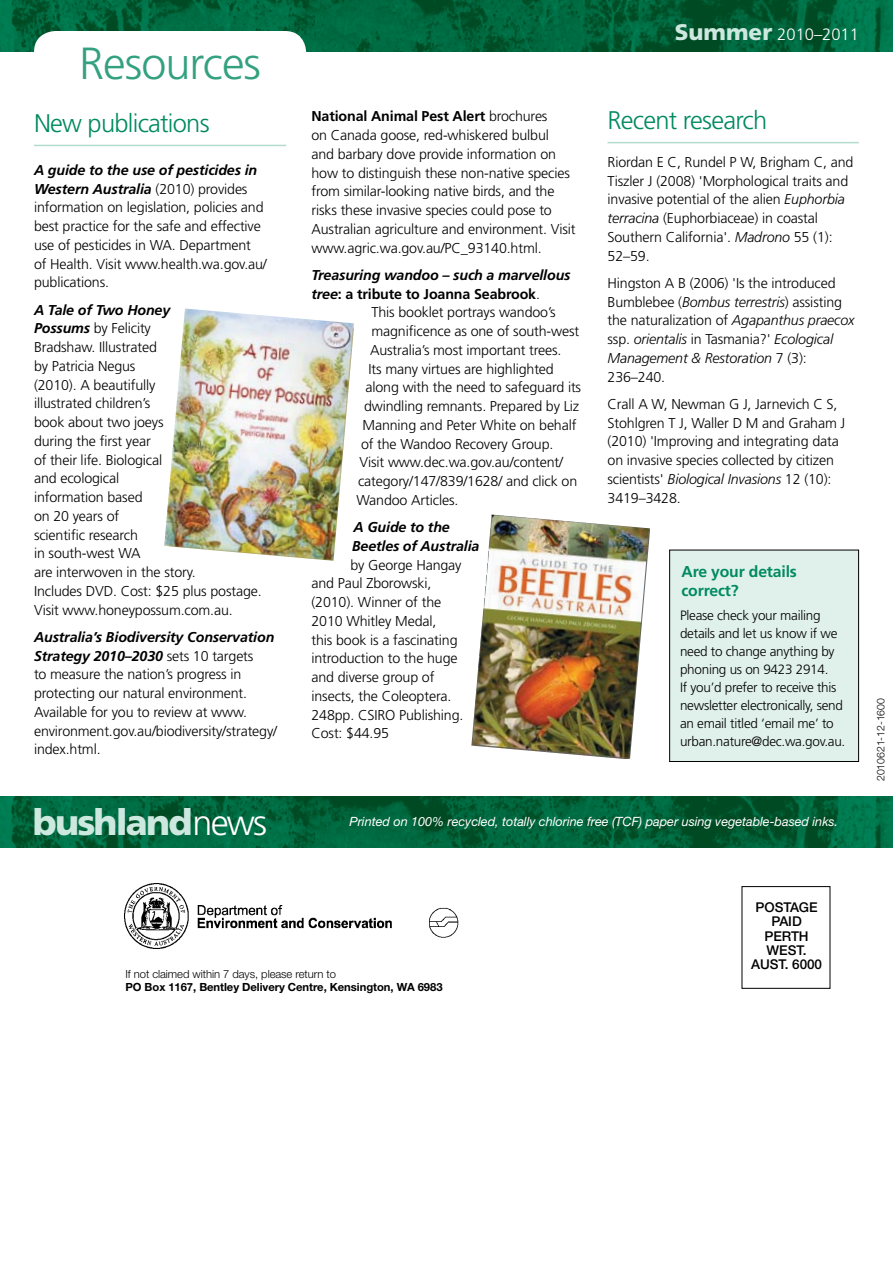
<style>
.page{position:relative;width:893px;height:1263px;background:#fff}
.page>*{position:absolute;margin:0;border:0;box-sizing:border-box;transform-origin:0 0}
.t1{font:300 45px "Frutiger";letter-spacing:-.02em;color:#33a17f}
.t2{font:900 36px "Frutiger";letter-spacing:-.05em;color:#cce8df}
.t3{font:300 25.5px "Frutiger";letter-spacing:-.03em;color:#008a5f}
.t4{font:300 16.5px "Frutiger";color:#fff}
.t5{font:700 15.75px/18.8px "Frutiger";letter-spacing:-.01em;color:#008a5f}
.t6{font:300 14.25px/18.8px "Frutiger";letter-spacing:-.01em;color:#000}
.t7{font:italic 700 14.25px/18.8px "Frutiger";letter-spacing:-.01em;color:#000}
.t8{font:700 14.25px "Frutiger";letter-spacing:-.01em;color:#000}
.t9{font:300 13.5px/18px "Frutiger";letter-spacing:-.02em;color:#000}
.t10{font:500 13.5px/14.2px "Helvetica Neue";letter-spacing:-.005em;color:#000;text-align:center}
.t11{font:italic 12.75px "Helvetica Neue";letter-spacing:-.005em;color:#fff}
.t12{font:700 11.25px "Helvetica Neue";letter-spacing:-.005em;color:#000}
.t13{font:300 11.25px "Helvetica Neue";letter-spacing:-.005em;color:#000}
.t14{font:300 10.5px "Helvetica Neue";letter-spacing:-.005em;color:#000}
.s1{font-weight:700}
.s2{font-style:italic}
.s3{font-weight:300}
.s4{font-weight:700;font-style:italic}
.s5{font-weight:900;font-size:22.5px;color:#cce8df}
.s6{font-weight:300;color:#fff}
</style>
<div class="page">
<img style="left:0;top:0;width:893px;height:51px">
<img style="left:0;top:796px;width:893px;height:51px">
<div style="left:34px;top:31px;width:272px;height:94px;background:#fff;border-radius:21px"></div>
<hr style="left:34px;top:145px;width:252px;height:1px;background:#b3dccf">
<hr style="left:608px;top:142px;width:251px;height:1px;background:#b3dccf">
<img style="left:125px;top:883px;width:333px;height:65px">
<div style="left:742px;top:886px;width:88px;height:103px;border:1px solid #000"></div>
<div style="left:670px;top:550px;width:189px;height:211px;background:#e0f1ec"></div>
<div style="left:669px;top:550px;width:190px;height:212px;border:1px solid #000"></div>
<img style="left:164px;top:308px;width:190px;height:253px">
<img style="left:471px;top:514px;width:179px;height:245px">
<h1 class="t1" style="left:79px;top:38px;width:184px">Resources</h1>
<h3 class="t3" style="left:34px;top:109px;width:177px">New publications</h3>
<p class="t6" style="left:311px;top:107px;width:266px"><span class="s1">National Animal Pest Alert</span> brochures<br>on Canada goose, red-whiskered bulbul<br>and barbary dove provide information on how to distinguish these non-native species from similar-looking native birds, and the risks these invasive species could pose to Australian agriculture and environment. Visit www.agric.wa.gov.au/PC_93140.html.</p>
<p class="t7" style="left:311px;top:266px;width:261px">Treasuring wandoo – such a marvellous</p>
<p class="t8" style="left:311px;top:285px;width:230px"><span class="s2">tree</span>: a tribute to Joanna Seabrook<span class="s3">.</span></p>
<p class="t6" style="left:371px;top:303px;width:186px">This booklet portrays wandoo’s</p>
<p class="t6" style="left:371px;top:322px;width:209px">magnificence as one of south-west</p>
<p class="t6" style="left:370px;top:341px;width:193px">Australia’s most important trees.</p>
<p class="t6" style="left:368px;top:359px;width:187px">Its many virtues are highlighted</p>
<p class="t6" style="left:365px;top:378px;width:217px">along with the need to safeguard its</p>
<p class="t6" style="left:364px;top:397px;width:217px">dwindling remnants. Prepared by Liz</p>
<p class="t6" style="left:362px;top:416px;width:215px">Manning and Peter White on behalf</p>
<p class="t6" style="left:361px;top:434px;width:194px">of the Wandoo Recovery Group.</p>
<p class="t6" style="left:359px;top:453px;width:205px">Visit www.dec.wa.gov.au/content/</p>
<p class="t6" style="left:358px;top:472px;width:221px">category/147/839/1628/ and click on</p>
<p class="t6" style="left:356px;top:491px;width:103px">Wandoo Articles.</p>
<p class="t7" style="left:352px;top:518px;width:129px">A Guide to the<br>Beetles of Australia</p>
<p class="t6" style="left:311px;top:555px;width:153px;text-indent:39px">by George Hangay and Paul Zborowski, (2010). Winner of the<br>2010 Whitley Medal,<br>this book is a fascinating introduction to the huge and diverse group of insects, the Coleoptera.<br>248pp. CSIRO Publishing.<br>Cost: $44.95</p>
<p class="t6" style="left:34px;top:161px;width:234px"><span class="s4">A guide to the use of pesticides in Western Australia</span> (2010) provides information on legislation, policies and best practice for the safe and effective use of pesticides in WA. Department of Health. Visit www.health.wa.gov.au/ publications.</p>
<p class="t6" style="left:34px;top:300px;width:229px"><span class="s4">A Tale of Two Honey<br>Possums</span> by Felicity<br>Bradshaw. Illustrated<br>by Patricia Negus<br>(2010). A beautifully<br>illustrated children’s<br>book about two joeys<br>during the first year<br>of their life. Biological<br>and ecological<br>information based<br>on 20 years of<br>scientific research<br>in south-west WA<br>are interwoven in the story.<br>Includes DVD. Cost: $25 plus postage.<br>Visit www.honeypossum.com.au.</p>
<p class="t6" style="left:34px;top:628px;width:245px"><span class="s4">Australia’s Biodiversity Conservation Strategy 2010–2030</span> sets 10 targets<br>to measure the nation’s progress in protecting our natural environment.<br>Available for you to review at www. environment.gov.au/biodiversity/strategy/ index.html.</p>
<p class="t4" style="left:675px;top:25px;width:186px"><span class="s5">Summer</span> 2010–2011</p>
<h3 class="t3" style="left:608px;top:106px;width:161px">Recent research</h3>
<p class="t6" style="left:608px;top:153px;width:247px">Riordan E C, Rundel P W, Brigham C, and Tiszler J (2008) 'Morphological traits and invasive potential of the alien <span class="s2">Euphorbia terracina</span> (Euphorbiaceae) in coastal Southern California'. <span class="s2">Madrono</span> 55 (1):<br>52–59.</p>
<p class="t6" style="left:608px;top:274px;width:249px">Hingston A B (2006) 'Is the introduced Bumblebee (<span class="s2">Bombus terrestris</span>) assisting the naturalization of <span class="s2">Agapanthus praecox </span>ssp. <span class="s2">orientalis</span> in Tasmania?' <span class="s2">Ecological Management &amp; Restoration</span> 7 (3):<br>236–240.</p>
<p class="t6" style="left:608px;top:395px;width:239px">Crall A W, Newman G J, Jarnevich C S, Stohlgren T J, Waller D M and Graham J (2010) 'Improving and integrating data on invasive species collected by citizen scientists' <span class="s2">Biological Invasions</span> 12 (10):<br>3419–3428.</p>
<p class="t5" style="left:681px;top:562px;width:117px">Are your details correct?</p>
<p class="t9" style="left:680px;top:606px;width:167px">Please check your mailing details and let us know if we need to change anything by phoning us on 9423 2914.<br>If you’d prefer to receive this newsletter electronically, send an email titled ‘email me’ to urban.nature@dec.wa.gov.au.</p>
<h2 class="t2" style="left:33px;top:800px;width:236px">bushland<span class="s6">news</span></h2>
<p class="t11" style="left:350px;top:814px;width:490px">Printed on 100% recycled, totally chlorine free (TCF) paper using vegetable-based inks.</p>
<p class="t14" style="left:874px;top:781px;width:84px;rotate:-90deg">2010621-12-1600</p>
<p class="t13" style="left:125px;top:967px;width:212px">If not claimed within 7 days, please return to</p>
<p class="t12" style="left:125px;top:980px;width:319px">PO Box 1167, Bentley Delivery Centre, Kensington, WA 6983</p>
<p class="t10" style="left:751px;top:900px;width:72px">POSTAGE<br>PAID<br>PERTH<br>WEST.<br>AUST. 6000</p>
</div>
